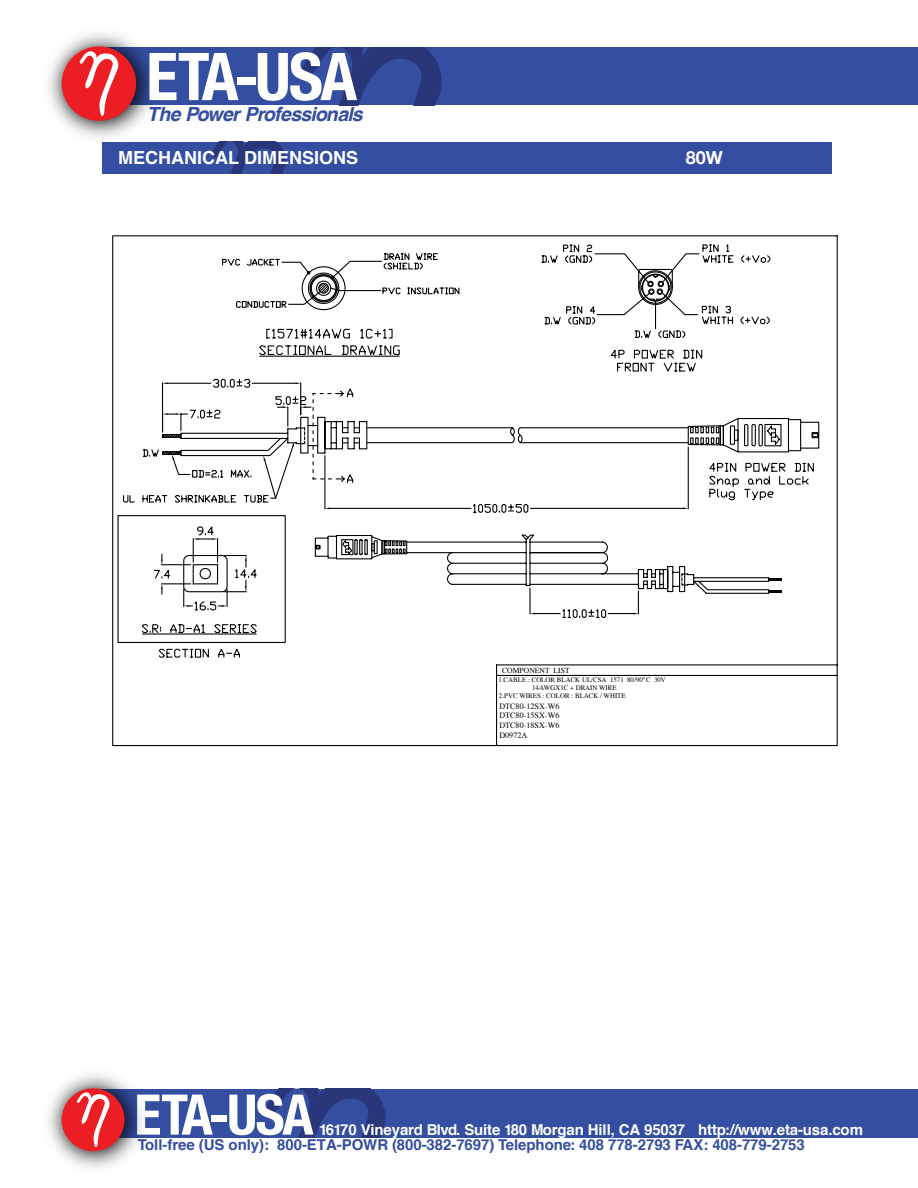
<style>
.page{position:relative;width:918px;height:1188px;background:#fff}
.page>*{position:absolute;margin:0;border:0;box-sizing:border-box;transform-origin:0 0}
.t1{font:700 condensed 66px "Helvetica Neue";letter-spacing:-.035em;color:#fff}
.t2{font:700 condensed 56.1px "Helvetica Neue";letter-spacing:-.035em;color:#fff}
.t3{font:italic 700 19.5px "Helvetica";letter-spacing:-.04em;color:#344ea1}
.t4{font:700 18px "Helvetica";color:#fff}
.t5{font:700 18px "Helvetica Neue";color:#fff}
.t6{font:700 15px "Helvetica";letter-spacing:-.005em;color:#344ea1}
.t7{font:700 15px "Helvetica";letter-spacing:-.01em;color:#fff}
.t8{font:8.1px/9.8px "Times";color:#000;text-align:justify}
.t9{font:7.65px "Times";color:#000}
.t10{font:6.9px "Times";color:#000}
</style>
<div class="page">
<div style="left:102px;top:142px;width:730px;height:31px;background:#344ea1"></div>
<div style="left:92px;top:1089px;width:826px;height:49px;background:#344ea1"></div>
<svg style="left:266px;top:1089px;width:120px;height:49px"></svg>
<img style="left:48px;top:1074px;width:93px;height:94px">
<div style="left:62px;top:1088px;width:63px;height:63px;background:#ec1e24;border-radius:50%"></div>
<svg style="left:77px;top:1092px;width:34px;height:55px"></svg>
<div style="left:105px;top:47px;width:813px;height:58px;background:#344ea1"></div>
<img style="left:48px;top:33px;width:145px;height:141px">
<div style="left:62px;top:46px;width:74px;height:75px;background:#ec1e24;border-radius:50%"></div>
<svg style="left:79px;top:51px;width:41px;height:65px"></svg>
<svg style="left:301px;top:47px;width:141px;height:58px"></svg>
<svg style="left:211px;top:142px;width:75px;height:31px"></svg>
<svg style="left:112px;top:235px;width:726px;height:512px"></svg>
<hr style="left:497px;top:675px;width:340px;height:1px;background:#000">
<svg style="left:122px;top:241px;width:698px;height:420px"></svg>
<h1 class="t1" style="left:146px;top:22px;width:212px">ETA-USA</h1>
<h3 class="t3" style="left:147px;top:98px;width:218px">The Power Professionals</h3>
<h3 class="t4" style="left:118px;top:143px;width:241px">MECHANICAL DIMENSIONS</h3>
<h3 class="t5" style="left:686px;top:143px;width:39px">80W</h3>
<p class="t9" style="left:502px;top:663px;width:69px">COMPONENT LIST</p>
<p class="t10" style="left:498px;top:674px;width:169px">1.CABLE : COLOR BLACK UL/CSA 1571 80/90°C 30V</p>
<p class="t10" style="left:532px;top:681px;width:86px">14AWGX1C + DRAIN WIRE</p>
<p class="t10" style="left:499px;top:689px;width:128px">2.PVC WIRES : COLOR : BLACK / WHITE</p>
<p class="t8" style="left:499px;top:700px;width:62px">DTC80-12SX-W6<br>DTC80-15SX-W6<br>DTC80-18SX-W6<br>D0972A</p>
<h2 class="t2" style="left:134px;top:1068px;width:181px">ETA-USA</h2>
<h3 class="t7" style="left:319px;top:1118px;width:545px">16170 Vineyard Blvd. Suite 180 Morgan Hill, CA 95037 http://www.eta-usa.com</h3>
<h3 class="t6" style="left:138px;top:1132px;width:669px">Toll-free (US only): 800-ETA-POWR (800-382-7697) Telephone: 408 778-2793 FAX: 408-779-2753</h3>
</div>
